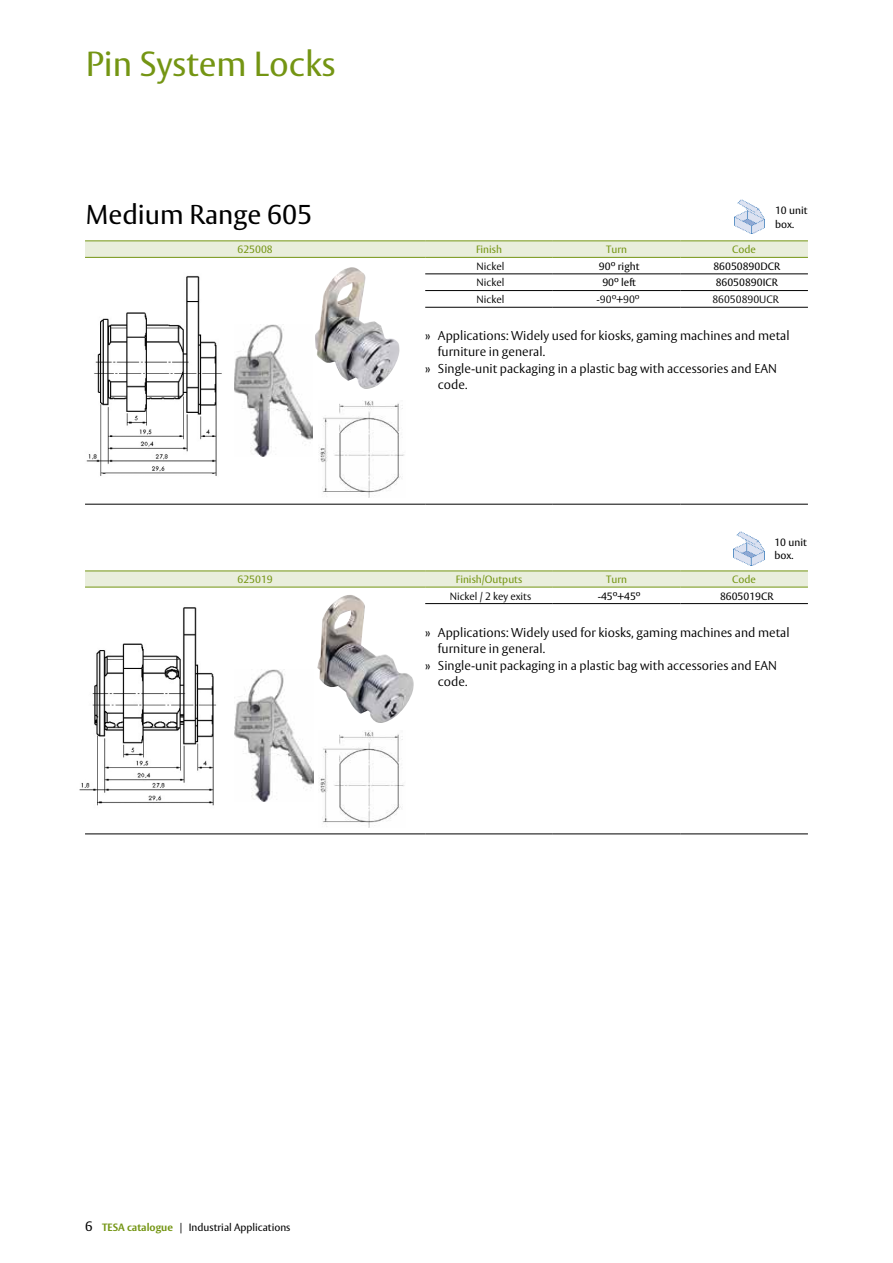
<style>
.page{position:relative;width:893px;height:1263px;background:#fff}
.page>*{position:absolute;margin:0;border:0;box-sizing:border-box;transform-origin:0 0}
.t1{font:34.5px "ASSA Vesta";color:#749513}
.t2{font:27px "ASSA Vesta";color:#000}
.t3{font:300 12.75px "ASSA Vesta";color:#000}
.t4{font:10.5px/13.5px "ASSA Vesta";color:#000}
.t5{font:300 10.5px "ASSA Vesta";color:#000}
.t6{font:10.5px "ASSA Vesta";color:#749513}
.s1{font-size:13.5px}
.s2{font-weight:700;color:#749513}
</style>
<div class="page">
<svg style="left:85px;top:241px;width:723px;height:16px;background:#e5ebd5"></svg>
<hr style="left:85px;top:504px;width:340px;height:1px;background:#000">
<hr style="left:85px;top:240px;width:340px;height:1px;background:#749513">
<hr style="left:425px;top:240px;width:128px;height:1px;background:#749513">
<hr style="left:553px;top:240px;width:127px;height:1px;background:#749513">
<hr style="left:680px;top:240px;width:128px;height:1px;background:#749513">
<hr style="left:425px;top:273px;width:128px;height:1px;background:#000">
<hr style="left:553px;top:273px;width:127px;height:1px;background:#000">
<hr style="left:680px;top:273px;width:128px;height:1px;background:#000">
<hr style="left:425px;top:290px;width:128px;height:1px;background:#000">
<hr style="left:553px;top:290px;width:127px;height:1px;background:#000">
<hr style="left:680px;top:290px;width:128px;height:1px;background:#000">
<hr style="left:85px;top:257px;width:340px;height:1px;background:#749513">
<hr style="left:425px;top:257px;width:128px;height:1px;background:#749513">
<hr style="left:553px;top:257px;width:127px;height:1px;background:#749513">
<hr style="left:680px;top:257px;width:128px;height:1px;background:#749513">
<hr style="left:425px;top:307px;width:128px;height:1px;background:#000">
<hr style="left:553px;top:307px;width:127px;height:1px;background:#000">
<hr style="left:680px;top:307px;width:128px;height:1px;background:#000">
<hr style="left:425px;top:504px;width:128px;height:1px;background:#000">
<hr style="left:553px;top:504px;width:127px;height:1px;background:#000">
<hr style="left:680px;top:504px;width:128px;height:1px;background:#000">
<svg style="left:85px;top:571px;width:723px;height:16px;background:#e2e9d1"></svg>
<hr style="left:85px;top:833px;width:340px;height:1px;background:#000">
<hr style="left:85px;top:570px;width:340px;height:1px;background:#749513">
<hr style="left:425px;top:570px;width:128px;height:1px;background:#749513">
<hr style="left:553px;top:570px;width:127px;height:1px;background:#749513">
<hr style="left:680px;top:570px;width:128px;height:1px;background:#749513">
<hr style="left:85px;top:587px;width:340px;height:1px;background:#749513">
<hr style="left:425px;top:587px;width:128px;height:1px;background:#749513">
<hr style="left:553px;top:587px;width:127px;height:1px;background:#749513">
<hr style="left:680px;top:587px;width:128px;height:1px;background:#749513">
<hr style="left:425px;top:603px;width:128px;height:1px;background:#000">
<hr style="left:553px;top:603px;width:127px;height:1px;background:#000">
<hr style="left:680px;top:603px;width:128px;height:1px;background:#000">
<hr style="left:425px;top:833px;width:128px;height:1px;background:#000">
<hr style="left:553px;top:833px;width:127px;height:1px;background:#000">
<hr style="left:680px;top:833px;width:128px;height:1px;background:#000">
<img style="left:317px;top:595px;width:97px;height:128px">
<img style="left:79px;top:607px;width:137px;height:199px">
<img style="left:86px;top:275px;width:180px;height:201px">
<img style="left:315px;top:267px;width:84px;height:122px">
<img style="left:235px;top:670px;width:79px;height:132px">
<img style="left:235px;top:325px;width:78px;height:131px">
<img style="left:734px;top:200px;width:31px;height:34px">
<img style="left:734px;top:531px;width:30px;height:34px">
<img style="left:319px;top:731px;width:86px;height:97px">
<img style="left:319px;top:401px;width:85px;height:96px">
<h1 class="t1" style="left:86px;top:43px;width:251px">Pin System Locks</h1>
<h2 class="t2" style="left:86px;top:198px;width:228px">Medium Range 605</h2>
<p class="t4" style="left:775px;top:204px;width:34px">10 unit box.</p>
<p class="t6" style="left:238px;top:243px;width:37px">625008</p>
<p class="t6" style="left:476px;top:243px;width:28px">Finish</p>
<p class="t6" style="left:606px;top:243px;width:22px">Turn</p>
<p class="t6" style="left:732px;top:243px;width:25px">Code</p>
<p class="t5" style="left:477px;top:260px;width:29px">Nickel</p>
<p class="t4" style="left:599px;top:260px;width:42px">90º right</p>
<p class="t4" style="left:713px;top:260px;width:68px">86050890DCR</p>
<p class="t5" style="left:477px;top:276px;width:29px">Nickel</p>
<p class="t4" style="left:602px;top:276px;width:35px">90º left</p>
<p class="t4" style="left:716px;top:276px;width:64px">86050890ICR</p>
<p class="t5" style="left:477px;top:293px;width:29px">Nickel</p>
<p class="t5" style="left:596px;top:293px;width:45px">-90º+90º</p>
<p class="t5" style="left:712px;top:293px;width:68px">86050890UCR</p>
<p class="t3" style="left:425px;top:327px;width:366px">» Applications: Widely used for kiosks, gaming machines and metal</p>
<p class="t3" style="left:438px;top:344px;width:109px">furniture in general.</p>
<p class="t3" style="left:425px;top:360px;width:353px">» Single-unit packaging in a plastic bag with accessories and EAN</p>
<p class="t3" style="left:438px;top:377px;width:31px">code.</p>
<p class="t4" style="left:774px;top:536px;width:34px">10 unit box.</p>
<p class="t6" style="left:238px;top:573px;width:37px">625019</p>
<p class="t6" style="left:456px;top:573px;width:68px">Finish/Outputs</p>
<p class="t6" style="left:606px;top:573px;width:22px">Turn</p>
<p class="t6" style="left:732px;top:573px;width:25px">Code</p>
<p class="t5" style="left:450px;top:590px;width:83px">Nickel / 2 key exits</p>
<p class="t4" style="left:598px;top:590px;width:44px">-45º+45º</p>
<p class="t4" style="left:720px;top:590px;width:55px">8605019CR</p>
<p class="t3" style="left:425px;top:624px;width:366px">» Applications: Widely used for kiosks, gaming machines and metal</p>
<p class="t3" style="left:438px;top:641px;width:109px">furniture in general.</p>
<p class="t3" style="left:425px;top:657px;width:353px">» Single-unit packaging in a plastic bag with accessories and EAN</p>
<p class="t3" style="left:438px;top:674px;width:31px">code.</p>
<p class="t4" style="left:85px;top:1221px;width:207px"><span class="s1">6</span> <span class="s2">TESA catalogue</span> | Industrial Applications</p>
</div>
